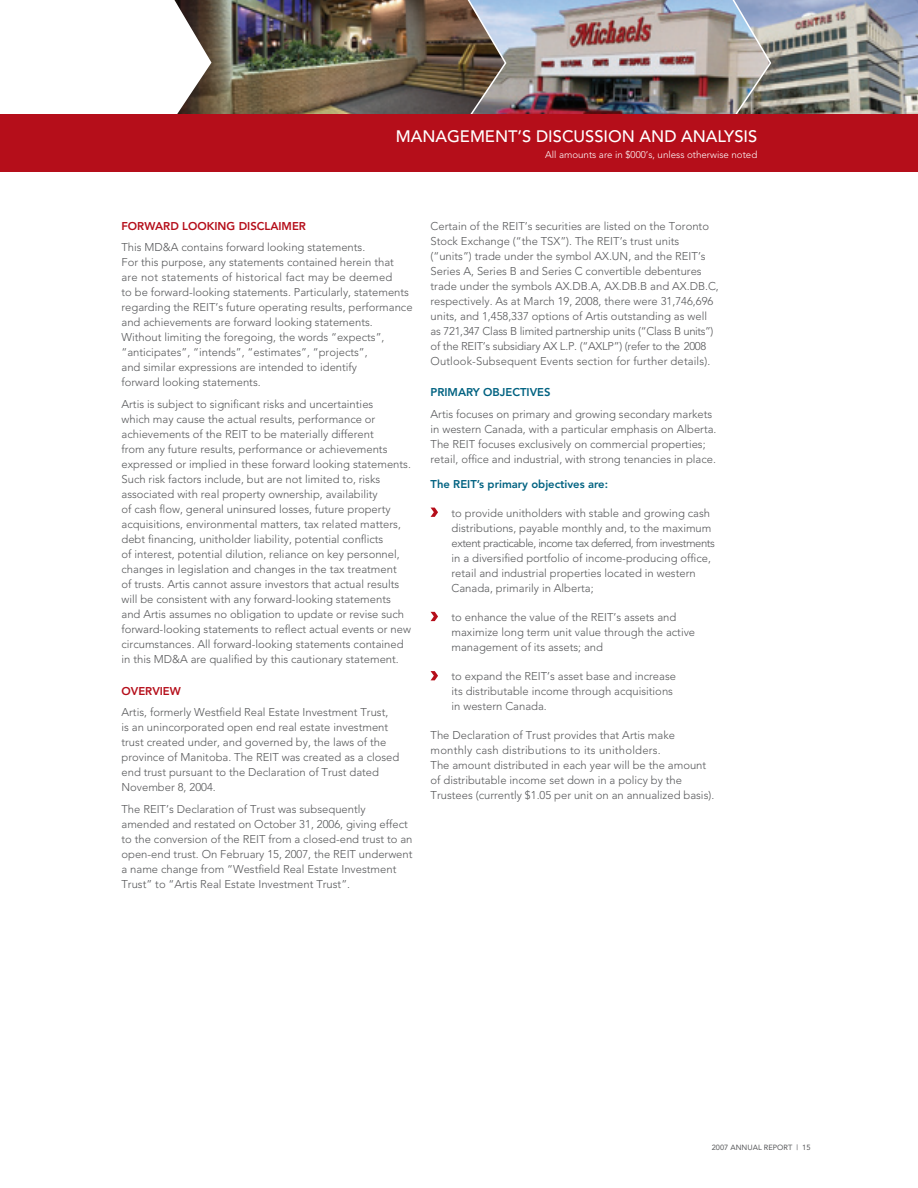
<style>
.page{position:relative;width:918px;height:1188px;background:#fff}
.page>*{position:absolute;margin:0;border:0;box-sizing:border-box;transform-origin:0 0}
.t1{font:500 16.5px "Avenir";color:#fff}
.t2{font:300 11.25px/15px "Avenir";color:#57585a}
.t3{font:800 11.25px "Avenir";color:#006281}
.t4{font:800 11.25px "Avenir";color:#b50e1a}
.t5{font:300 9.75px "Avenir";color:#fff}
.t6{font:7.5px "Avenir";color:#57585a}
</style>
<div class="page">
<svg style="left:431px;top:508px;width:7px;height:9px"></svg>
<svg style="left:431px;top:612px;width:7px;height:9px"></svg>
<svg style="left:431px;top:671px;width:7px;height:9px"></svg>
<img style="left:772px;top:0;width:146px;height:114px">
<img style="left:507px;top:0;width:265px;height:114px">
<img style="left:212px;top:0;width:295px;height:114px">
<svg style="left:174px;top:0;width:38px;height:114px"></svg>
<div style="left:0;top:114px;width:918px;height:58px;background:#b50e1a"></div>
<h1 class="t1" style="left:396px;top:126px;width:363px">MANAGEMENT’S DISCUSSION AND ANALYSIS</h1>
<p class="t5" style="left:545px;top:149px;width:214px">All amounts are in $000’s, unless otherwise noted</p>
<p class="t4" style="left:122px;top:219px;width:186px">FORWARD LOOKING DISCLAIMER</p>
<p class="t2" style="left:122px;top:240px;width:293px">This MD&amp;A contains forward looking statements.<br>For this purpose, any statements contained herein that are not statements of historical fact may be deemed<br>to be forward-looking statements. Particularly, statements regarding the REIT’s future operating results, performance and achievements are forward looking statements.<br>Without limiting the foregoing, the words “expects”, “anticipates”, “intends”, “estimates”, “projects”,<br>and similar expressions are intended to identify<br>forward looking statements.</p>
<p class="t2" style="left:122px;top:397px;width:291px">Artis is subject to significant risks and uncertainties<br>which may cause the actual results, performance or achievements of the REIT to be materially different<br>from any future results, performance or achievements expressed or implied in these forward looking statements.<br>Such risk factors include, but are not limited to, risks associated with real property ownership, availability<br>of cash flow, general uninsured losses, future property acquisitions, environmental matters, tax related matters, debt financing, unitholder liability, potential conflicts<br>of interest, potential dilution, reliance on key personnel, changes in legislation and changes in the tax treatment<br>of trusts. Artis cannot assure investors that actual results will be consistent with any forward-looking statements and Artis assumes no obligation to update or revise such forward-looking statements to reflect actual events or new circumstances. All forward-looking statements contained in this MD&amp;A are qualified by this cautionary statement.</p>
<p class="t4" style="left:122px;top:684px;width:61px">OVERVIEW</p>
<p class="t2" style="left:122px;top:705px;width:279px">Artis, formerly Westfield Real Estate Investment Trust,<br>is an unincorporated open end real estate investment trust created under, and governed by, the laws of the province of Manitoba. The REIT was created as a closed end trust pursuant to the Declaration of Trust dated November 8, 2004.</p>
<p class="t2" style="left:122px;top:802px;width:293px">The REIT’s Declaration of Trust was subsequently amended and restated on October 31, 2006, giving effect to the conversion of the REIT from a closed-end trust to an open-end trust. On February 15, 2007, the REIT underwent a name change from “Westfield Real Estate Investment Trust” to “Artis Real Estate Investment Trust”.</p>
<p class="t2" style="left:431px;top:218px;width:290px">Certain of the REIT’s securities are listed on the Toronto Stock Exchange (“the TSX”). The REIT’s trust units (“units”) trade under the symbol AX.UN, and the REIT’s Series A, Series B and Series C convertible debentures trade under the symbols AX.DB.A, AX.DB.B and AX.DB.C, respectively. As at March 19, 2008, there were 31,746,696 units, and 1,458,337 options of Artis outstanding as well as 721,347 Class B limited partnership units (“Class B units”) of the REIT’s subsidiary AX L.P. (“AXLP”) (refer to the 2008<br>Outlook-Subsequent Events section for further details).</p>
<p class="t3" style="left:431px;top:386px;width:122px">PRIMARY OBJECTIVES</p>
<p class="t2" style="left:431px;top:406px;width:287px">Artis focuses on primary and growing secondary markets in western Canada, with a particular emphasis on Alberta.<br>The REIT focuses exclusively on commercial properties; retail, office and industrial, with strong tenancies in place.</p>
<p class="t3" style="left:431px;top:477px;width:179px">The REIT’s primary objectives are:</p>
<p class="t2" style="left:452px;top:505px;width:265px">to provide unitholders with stable and growing cash distributions, payable monthly and, to the maximum extent practicable, income tax deferred, from investments in a diversified portfolio of income-producing office, retail and industrial properties located in western Canada, primarily in Alberta;</p>
<p class="t2" style="left:452px;top:610px;width:245px">to enhance the value of the REIT’s assets and maximize long term unit value through the active management of its assets; and</p>
<p class="t2" style="left:452px;top:669px;width:226px">to expand the REIT’s asset base and increase its distributable income through acquisitions in western Canada.</p>
<p class="t2" style="left:431px;top:727px;width:285px">The Declaration of Trust provides that Artis make monthly cash distributions to its unitholders.<br>The amount distributed in each year will be the amount of distributable income set down in a policy by the Trustees (currently $1.05 per unit on an annualized basis).</p>
<p class="t6" style="left:712px;top:1143px;width:100px">2007 ANNUAL REPORT | 15</p>
</div>
